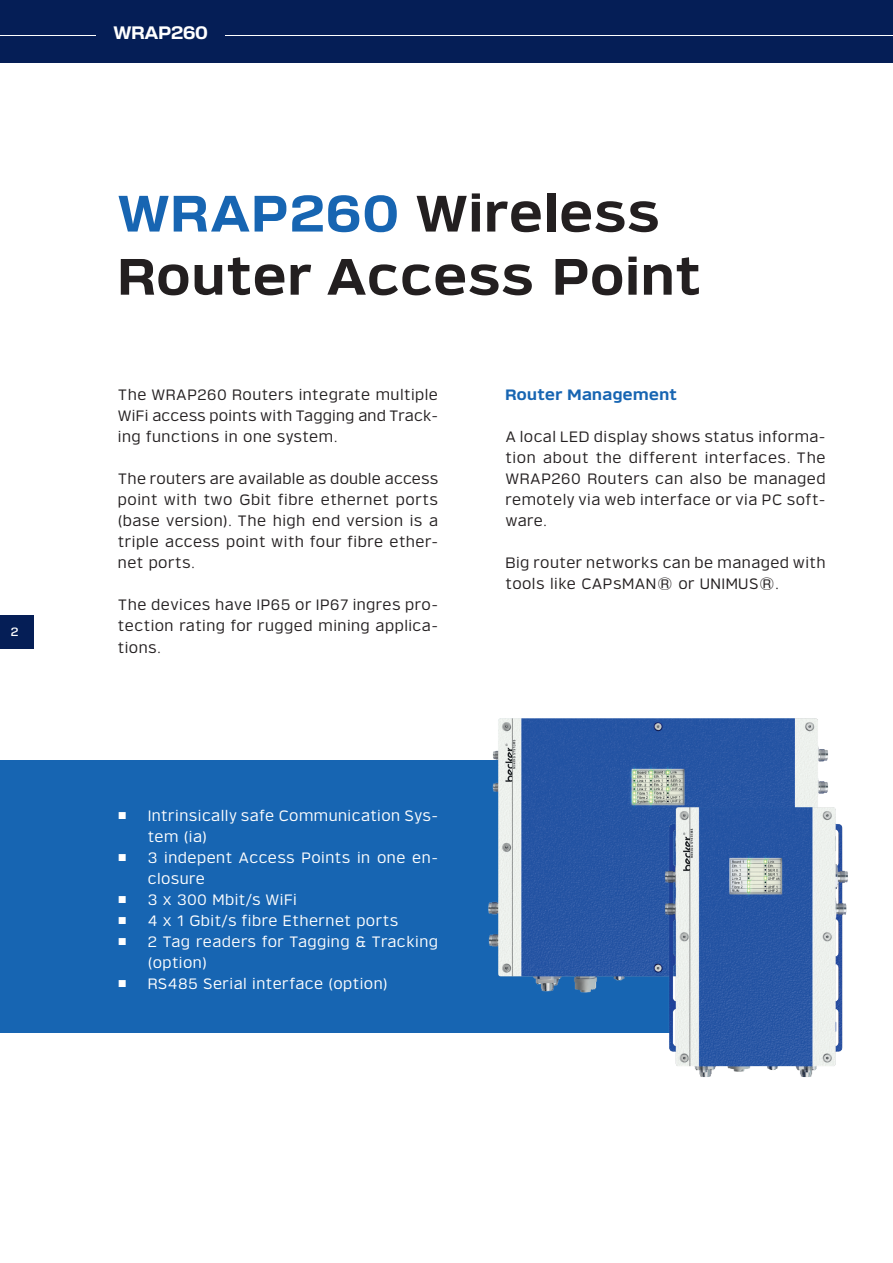
<style>
.page{position:relative;width:893px;height:1263px;background:#fff}
.page>*{position:absolute;margin:0;border:0;box-sizing:border-box;transform-origin:0 0}
.t1{font:700 51px/63.2px "Verbatim";letter-spacing:.03em;color:#231f20}
.t2{font:700 18px "Verbatim";letter-spacing:-.015em;color:#fff}
.t3{font:15px/21px "Verbatim";letter-spacing:.03em;color:#231f20;text-align:justify}
.t4{font:15px/21px "Verbatim";letter-spacing:.03em;color:#fff}
.t5{font:700 15px "Verbatim";letter-spacing:.03em;color:#1765b2}
.t6{font:500 12px "Verbatim";color:#fff}
.s1{color:#1765b2}
.s2{font-family:"Arial"}
</style>
<div class="page">
<div style="left:0;top:0;width:893px;height:63px;background:#051e56"></div>
<div style="left:0;top:760px;width:671px;height:273px;background:#1765b2"></div>
<hr style="left:0;top:35px;width:893px;height:1px;background:#fff">
<img style="left:488px;top:718px;width:340px;height:275px">
<img style="left:597px;top:794px;width:251px;height:283px">
<div style="left:97px;top:21px;width:128px;height:21px;background:#051e56"></div>
<div style="left:0;top:615px;width:34px;height:33px;background:#051e56"></div>
<p class="t6" style="left:11px;top:625px;width:9px">2</p>
<p class="t2" style="left:114px;top:22px;width:96px">WRAP260</p>
<h1 class="t1" style="left:118px;top:182px;width:584px"><span class="s1">WRAP260</span> Wireless<br>Router Access Point</h1>
<p class="t3" style="left:118px;top:384px;width:322px">The WRAP260 Routers integrate multiple WiFi access points with Tagging and Track&shy;ing functions in one system.</p>
<p class="t3" style="left:118px;top:468px;width:322px">The routers are available as double access point with two Gbit fibre ethernet ports (base version). The high end version is a triple access point with four fibre ether&shy;net ports.</p>
<p class="t3" style="left:118px;top:595px;width:322px">The devices have IP65 or IP67 ingres pro&shy;tection rating for rugged mining applica&shy;tions.</p>
<p class="t4" style="left:148px;top:805px;width:292px;text-indent:-30px"><span class="s2">■</span> Intrinsically safe Communication Sys&shy;tem (ia)</p>
<p class="t4" style="left:148px;top:847px;width:292px;text-indent:-30px"><span class="s2">■</span> 3 indepent Access Points in one en&shy;closure</p>
<p class="t4" style="left:118px;top:889px;width:181px"><span class="s2">■</span> 3 x 300 Mbit/s WiFi</p>
<p class="t4" style="left:118px;top:910px;width:282px"><span class="s2">■</span> 4 x 1 Gbit/s fibre Ethernet ports</p>
<p class="t4" style="left:148px;top:931px;width:292px;text-indent:-30px"><span class="s2">■</span> 2 Tag readers for Tagging &amp; Tracking (option)</p>
<p class="t4" style="left:118px;top:973px;width:271px"><span class="s2">■</span> RS485 Serial interface (option)</p>
<p class="t5" style="left:505px;top:385px;width:173px">Router Management</p>
<p class="t3" style="left:505px;top:426px;width:322px">A local LED display shows status informa&shy;tion about the different interfaces. The WRAP260 Routers can also be managed remotely via web interface or via PC soft&shy;ware.</p>
<p class="t3" style="left:505px;top:552px;width:322px">Big router networks can be managed with tools like CAPsMAN® or UNIMUS®.</p>
</div>
